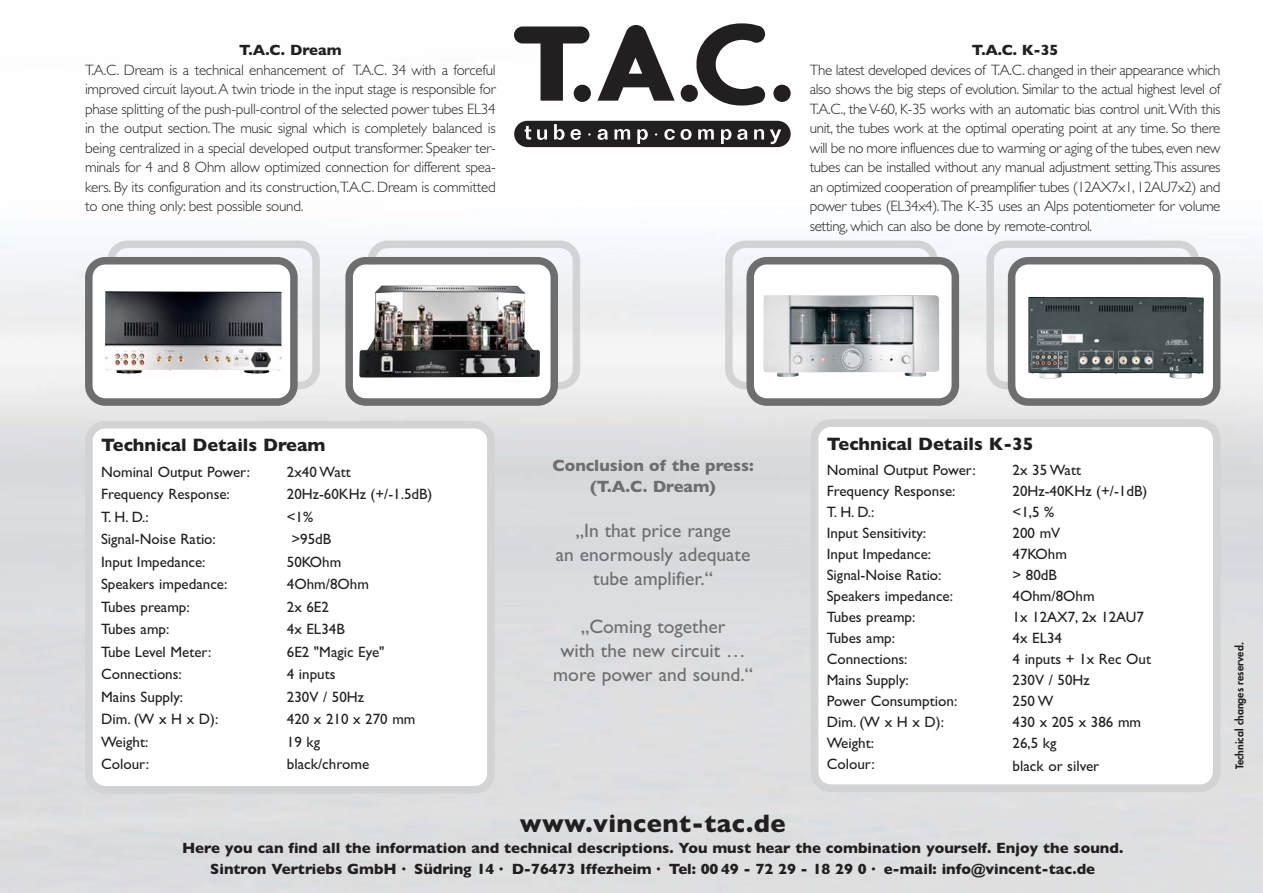
<style>
.page{position:relative;width:1263px;height:893px;background:#fff}
.page>*{position:absolute;margin:0;border:0;box-sizing:border-box;transform-origin:0 0}
.t1{font:700 25.5px "Gill Sans";letter-spacing:.02em;color:#231f20}
.t2{font:19.5px/24px "Gill Sans";color:#6d6e70;text-align:center}
.t3{font:700 18.15px "Gill Sans";color:#231f20}
.t4{font:700 16.5px/21px "Gill Sans";color:#6d6e70;text-align:center}
.t5{font:15.15px/21px "Gill Sans";color:#231f20}
.t6{font:300 15px/19.5px "Gill Sans";letter-spacing:-.025em;color:#231f20;text-align:justify}
.t7{font:15px/21px "Gill Sans";color:#231f20}
.t8{font:700 15px/21px "Gill Sans";color:#231f20;text-align:center}
.t9{font:800 10.5px "Futura";color:#231f20}
</style>
<div class="page">
<img style="left:0;top:32px;width:1263px;height:861px">
<svg style="left:85px;top:421px;width:410px;height:373px"></svg>
<svg style="left:811px;top:419px;width:409px;height:373px"></svg>
<svg style="left:514px;top:26px;width:75px;height:75px"></svg>
<div style="left:574px;top:85px;width:17px;height:17px;background:#231f20;border-radius:50%"></div>
<div style="left:514px;top:121px;width:277px;height:26px;background:#231f20;border-radius:13px"></div>
<div style="left:681px;top:85px;width:17px;height:17px;background:#231f20;border-radius:50%"></div>
<div style="left:773px;top:85px;width:18px;height:17px;background:#231f20;border-radius:50%"></div>
<svg style="left:696px;top:23px;width:69px;height:83px"></svg>
<svg style="left:597px;top:25px;width:78px;height:76px"></svg>
<svg style="left:525px;top:126px;width:6px;height:14px"></svg>
<svg style="left:537px;top:129px;width:10px;height:11px"></svg>
<svg style="left:554px;top:124px;width:27px;height:16px"></svg>
<svg style="left:597px;top:129px;width:11px;height:11px"></svg>
<svg style="left:614px;top:129px;width:16px;height:10px"></svg>
<svg style="left:637px;top:129px;width:11px;height:15px"></svg>
<svg style="left:664px;top:129px;width:27px;height:11px"></svg>
<svg style="left:698px;top:129px;width:16px;height:10px"></svg>
<svg style="left:721px;top:129px;width:10px;height:15px"></svg>
<svg style="left:737px;top:129px;width:11px;height:11px"></svg>
<svg style="left:754px;top:129px;width:10px;height:10px"></svg>
<svg style="left:770px;top:129px;width:11px;height:15px"></svg>
<svg style="left:986px;top:241px;width:234px;height:165px"></svg>
<svg style="left:725px;top:241px;width:234px;height:165px"></svg>
<svg style="left:85px;top:241px;width:235px;height:165px"></svg>
<svg style="left:345px;top:241px;width:235px;height:165px"></svg>
<p class="t8" style="left:239px;top:41px;width:104px">T.A.C. Dream</p>
<p class="t6" style="left:85px;top:61px;width:412px">T.A.C. Dream is a technical enhancement of T.A.C. 34 with a forceful improved circuit layout. A twin triode in the input stage is responsible for phase splitting of the push-pull-control of the selected power tubes EL34 in the output section. The music signal which is completely balanced is being centralized in a special developed output transformer. Speaker ter&shy;minals for 4 and 8 Ohm allow optimized connection for different spea&shy;kers. By its configuration and its construction,T.A.C. Dream is committed to one thing only: best possible sound.</p>
<p class="t8" style="left:972px;top:41px;width:88px">T.A.C. K-35</p>
<p class="t6" style="left:810px;top:61px;width:412px">The latest developed devices of T.A.C. changed in their appearance which also shows the big steps of evolution. Similar to the actual highest level of T.A.C., the V-60, K-35 works with an automatic bias control unit. With this unit, the tubes work at the optimal operating point at any time. So there will be no more influences due to warming or aging of the tubes, even new tubes can be installed without any manual adjustment setting.This assures an optimized cooperation of preamplifier tubes (12AX7x1, 12AU7x2) and power tubes (EL34x4). The K-35 uses an Alps po tentiometer for volume setting, which can also be done by remote-control.</p>
<p class="t3" style="left:101px;top:439px;width:226px">Technical Details Dream</p>
<p class="t7" style="left:287px;top:463px;width:65px">2x40 Watt</p>
<p class="t7" style="left:287px;top:485px;width:147px">20Hz-60KHz (+/-1.5dB)</p>
<p class="t7" style="left:287px;top:508px;width:28px">&lt;1%</p>
<p class="t7" style="left:291px;top:530px;width:41px">&gt;95dB</p>
<p class="t7" style="left:287px;top:553px;width:56px">50KOhm</p>
<p class="t7" style="left:287px;top:575px;width:84px">4Ohm/8Ohm</p>
<p class="t7" style="left:287px;top:598px;width:44px">2x 6E2</p>
<p class="t7" style="left:287px;top:620px;width:59px">4x EL34B</p>
<p class="t7" style="left:287px;top:643px;width:99px">6E2 "Magic Eye"</p>
<p class="t7" style="left:287px;top:665px;width:50px">4 inputs</p>
<p class="t7" style="left:287px;top:688px;width:79px">230V / 50Hz</p>
<p class="t7" style="left:287px;top:710px;width:130px">420 x 210 x 270 mm</p>
<p class="t7" style="left:287px;top:733px;width:35px">19 kg</p>
<p class="t5" style="left:287px;top:755px;width:84px">black/chrome</p>
<p class="t7" style="left:101px;top:462px;width:150px;line-height:22.5px">Nominal Output Power:<br>Frequency Response:<br>T. H. D.:<br>Signal-Noise Ratio:<br>Input Impedance:<br>Speakers impedance:<br>Tubes preamp:<br>Tubes amp:<br>Tube Level Meter:<br>Connections:</p>
<p class="t5" style="left:101px;top:687px;width:119px;line-height:22.5px">Mains Supply:<br>Dim. (W x H x D):<br>Weight:<br>Colour:</p>
<p class="t4" style="left:552px;top:457px;width:203px">Conclusion of the press: (T.A.C. Dream)</p>
<h2 class="t2" style="left:556px;top:521px;width:196px">„In that price range<br>an enormously adequate tube amplifier.“</h2>
<h2 class="t2" style="left:553px;top:617px;width:201px">„Coming together<br>with the new circuit … more power and sound.“</h2>
<p class="t3" style="left:827px;top:437px;width:208px">Technical Details K-35</p>
<p class="t7" style="left:1012px;top:461px;width:140px">2x 35 Watt<br>20Hz-40KHz (+/-1dB) &lt;1,5 %<br>200 mV<br>47KOhm<br>&gt; 80dB<br>4Ohm/8Ohm<br>1x 12AX7, 2x 12AU7<br>4x EL34<br>4 inputs + 1x Rec Out<br>230V / 50Hz<br>250 W<br>430 x 205 x 386 mm<br>26,5 kg</p>
<p class="t5" style="left:1012px;top:757px;width:88px">black or silver</p>
<p class="t7" style="left:827px;top:461px;width:150px">Nominal Output Power:<br>Frequency Response:<br>T. H. D.:<br>Input Sensitivity:<br>Input Impedance:<br>Signal-Noise Ratio:<br>Speakers impedance:<br>Tubes preamp:<br>Tubes amp:<br>Connections:</p>
<p class="t5" style="left:827px;top:671px;width:132px">Mains Supply:<br>Power Consumption:<br>Dim. (W x H x D):<br>Weight:<br>Colour:</p>
<h1 class="t1" style="left:520px;top:814px;width:267px">www.vincent-tac.de</h1>
<p class="t8" style="left:182px;top:839px;width:943px">Here you can find all the information and technical descriptions. You must hear the combination yourself. Enjoy the sound.<br>Sintron Vertriebs GmbH · Südring 14 · D-76473 Iffezheim · Tel: 00 49 - 72 29 - 18 29 0 · e-mail: info@vincent-tac.de</p>
<p class="t9" style="left:1234px;top:769px;width:128px;rotate:-90deg">Technical changes reserved.</p>
</div>
